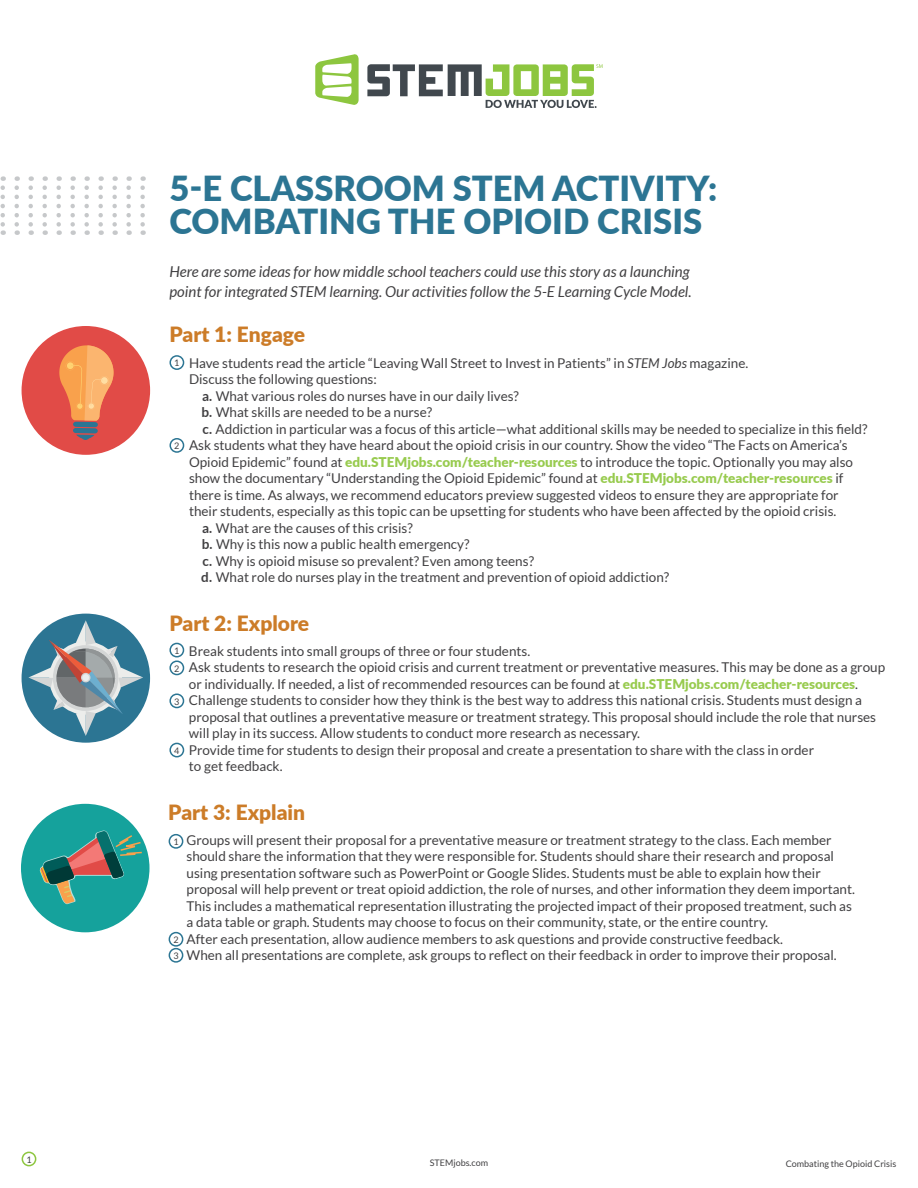
<style>
.page{position:relative;width:918px;height:1188px;background:#fff}
.page>*{position:absolute;margin:0;border:0;box-sizing:border-box;transform-origin:0 0}
.t1{font:900 34.5px/33px "Lato";color:#2c7593}
.t2{font:900 21px "Lato";color:#cc7c28}
.t3{font:italic 15px/19.5px "Lato";color:#414042}
.t4{font:13.5px/16.5px "Lato";color:#414042}
.t5{font:9px/16px "Lato";color:#414042}
.s1{font-style:italic}
.s2{font-weight:700}
.s3{font-weight:900;color:#98cb4f}
</style>
<div class="page">
<svg style="left:140px;top:188px;width:5px;height:47px"></svg>
<svg style="left:28px;top:188px;width:5px;height:47px"></svg>
<svg style="left:84px;top:188px;width:5px;height:47px"></svg>
<svg style="left:112px;top:188px;width:5px;height:47px"></svg>
<svg style="left:0;top:188px;width:5px;height:47px"></svg>
<svg style="left:56px;top:188px;width:5px;height:47px"></svg>
<svg style="left:126px;top:188px;width:5px;height:47px"></svg>
<svg style="left:14px;top:188px;width:5px;height:47px"></svg>
<svg style="left:70px;top:188px;width:5px;height:47px"></svg>
<svg style="left:98px;top:188px;width:5px;height:47px"></svg>
<svg style="left:42px;top:188px;width:5px;height:47px"></svg>
<div style="left:170px;top:355px;width:14px;height:15px;border:2px solid #2c7593;border-radius:50%"></div>
<div style="left:169px;top:643px;width:15px;height:14px;border:2px solid #2c7593;border-radius:50%"></div>
<div style="left:170px;top:438px;width:14px;height:15px;border:2px solid #2c7593;border-radius:50%"></div>
<div style="left:169px;top:661px;width:15px;height:14px;border:2px solid #2c7593;border-radius:50%"></div>
<div style="left:169px;top:693px;width:15px;height:15px;border:2px solid #2c7593;border-radius:50%"></div>
<div style="left:169px;top:743px;width:15px;height:14px;border:2px solid #2c7593;border-radius:50%"></div>
<div style="left:22px;top:326px;width:128px;height:129px;background:#e14b47;border-radius:50%"></div>
<div style="left:73px;top:422px;width:25px;height:5px;background:#2c7593;border-radius:3px"></div>
<div style="left:73px;top:428px;width:25px;height:5px;background:#2c7593;border-radius:3px"></div>
<svg style="left:76px;top:435px;width:18px;height:5px"></svg>
<svg style="left:59px;top:345px;width:55px;height:76px"></svg>
<div style="left:22px;top:1152px;width:14px;height:14px;border:2px solid #8dc63f;border-radius:50%"></div>
<svg style="left:315px;top:54px;width:44px;height:51px"></svg>
<svg style="left:367px;top:64px;width:236px;height:44px"></svg>
<div style="left:22px;top:614px;width:128px;height:129px;background:#2c7593;border-radius:50%"></div>
<svg style="left:28px;top:620px;width:115px;height:116px"></svg>
<svg style="left:81px;top:673px;width:10px;height:9px"></svg>
<div style="left:82px;top:674px;width:7px;height:7px;background:#eaeeee;border-radius:50%"></div>
<div style="left:21px;top:804px;width:129px;height:128px;background:#15a29c;border-radius:50%"></div>
<svg style="left:39px;top:830px;width:104px;height:74px"></svg>
<div style="left:169px;top:834px;width:14px;height:15px;border:2px solid #2c7593;border-radius:50%"></div>
<div style="left:169px;top:932px;width:14px;height:15px;border:2px solid #2c7593;border-radius:50%"></div>
<div style="left:169px;top:948px;width:14px;height:15px;border:2px solid #2c7593;border-radius:50%"></div>
<p class="t5" style="left:26px;top:1151px;width:7px">1</p>
<h1 class="t1" style="left:170px;top:171px;width:549px">5-E CLASSROOM STEM ACTIVITY:<br>COMBATING THE OPIOID CRISIS</h1>
<p class="t3" style="left:170px;top:263px;width:524px">Here are some ideas for how middle school teachers could use this story as a launching point for integrated STEM learning. Our activities follow the 5-E Learning Cycle Model.</p>
<h2 class="t2" style="left:170px;top:318px;width:137px">Part 1: Engage</h2>
<p class="t5" style="left:174px;top:355px;width:7px">1</p>
<p class="t5" style="left:174px;top:438px;width:7px">2</p>
<p class="t4" style="left:189px;top:354px;width:561px">Have students read the article “Leaving Wall Street to Invest in Patients” in <span class="s1">STEM Jobs</span> magazine.</p>
<p class="t4" style="left:189px;top:371px;width:189px">Discuss the following questions:</p>
<p class="t4" style="left:202px;top:387px;width:318px"><span class="s2">a.</span> What various roles do nurses have in our daily lives?</p>
<p class="t4" style="left:201px;top:404px;width:232px"><span class="s2">b.</span> What skills are needed to be a nurse?</p>
<p class="t4" style="left:203px;top:420px;width:666px"><span class="s2">c.</span> Addiction in particular was a focus of this article—what additional skills may be needed to specialize in this field?</p>
<p class="t4" style="left:189px;top:437px;width:660px">Ask students what they have heard about the opioid crisis in our country. Show the video “The Facts on America’s</p>
<p class="t4" style="left:189px;top:453px;width:666px">Opioid Epidemic” found at <span class="s3">edu.STEMjobs.com/teacher-resources</span> to introduce the topic. Optionally you may also</p>
<p class="t4" style="left:189px;top:470px;width:656px">show the documentary “Understanding the Opioid Epidemic” found at <span class="s3">edu.STEMjobs.com/teacher-resources</span> if</p>
<p class="t4" style="left:189px;top:486px;width:651px">there is time. As always, we recommend educators preview suggested videos to ensure they are appropriate for</p>
<p class="t4" style="left:189px;top:503px;width:649px">their students, especially as this topic can be upsetting for students who have been affected by the opioid crisis.</p>
<p class="t4" style="left:202px;top:519px;width:212px"><span class="s2">a.</span> What are the causes of this crisis?</p>
<p class="t4" style="left:202px;top:536px;width:269px"><span class="s2">b.</span> Why is this now a public health emergency?</p>
<p class="t4" style="left:203px;top:552px;width:333px"><span class="s2">c.</span> Why is opioid misuse so prevalent? Even among teens?</p>
<p class="t4" style="left:201px;top:569px;width:469px"><span class="s2">d.</span> What role do nurses play in the treatment and prevention of opioid addiction?</p>
<h2 class="t2" style="left:169px;top:607px;width:141px">Part 2: Explore</h2>
<p class="t5" style="left:174px;top:642px;width:7px">1</p>
<p class="t5" style="left:174px;top:660px;width:7px">2</p>
<p class="t5" style="left:174px;top:693px;width:7px">3</p>
<p class="t5" style="left:174px;top:742px;width:7px">4</p>
<p class="t4" style="left:189px;top:643px;width:698px">Break students into small groups of three or four students.<br>Ask students to research the opioid crisis and current treatment or preventative measures. This may be done as a group or individually. If needed, a list of recommended resources can be found at <span class="s3">edu.STEMjobs.com/teacher-resources</span>.<br>Challenge students to consider how they think is the best way to address this national crisis. Students must design a proposal that outlines a preventative measure or treatment strategy. This proposal should include the role that nurses will play in its success. Allow students to conduct more research as necessary.<br>Provide time for students to design their proposal and create a presentation to share with the class in order<br>to get feedback.</p>
<h2 class="t2" style="left:168px;top:797px;width:138px">Part 3: Explain</h2>
<p class="t4" style="left:187px;top:832px;width:670px">Groups will present their proposal for a preventative measure or treatment strategy to the class. Each member should share the information that they were responsible for. Students should share their research and proposal using presentation software such as PowerPoint or Google Slides. Students must be able to explain how their proposal will help prevent or treat opioid addiction, the role of nurses, and other information they deem important.<br>This includes a mathematical representation illustrating the projected impact of their proposed treatment, such as a data table or graph. Students may choose to focus on their community, state, or the entire country.<br>After each presentation, allow audience members to ask questions and provide constructive feedback.<br>When all presentations are complete, ask groups to reflect on their feedback in order to improve their proposal.</p>
<p class="t5" style="left:173px;top:834px;width:7px">1</p>
<p class="t5" style="left:173px;top:932px;width:7px">2<br>3</p>
<p class="t5" style="left:430px;top:1155px;width:60px">STEMjobs.com</p>
<p class="t5" style="left:786px;top:1156px;width:112px">Combating the Opioid Crisis</p>
</div>
